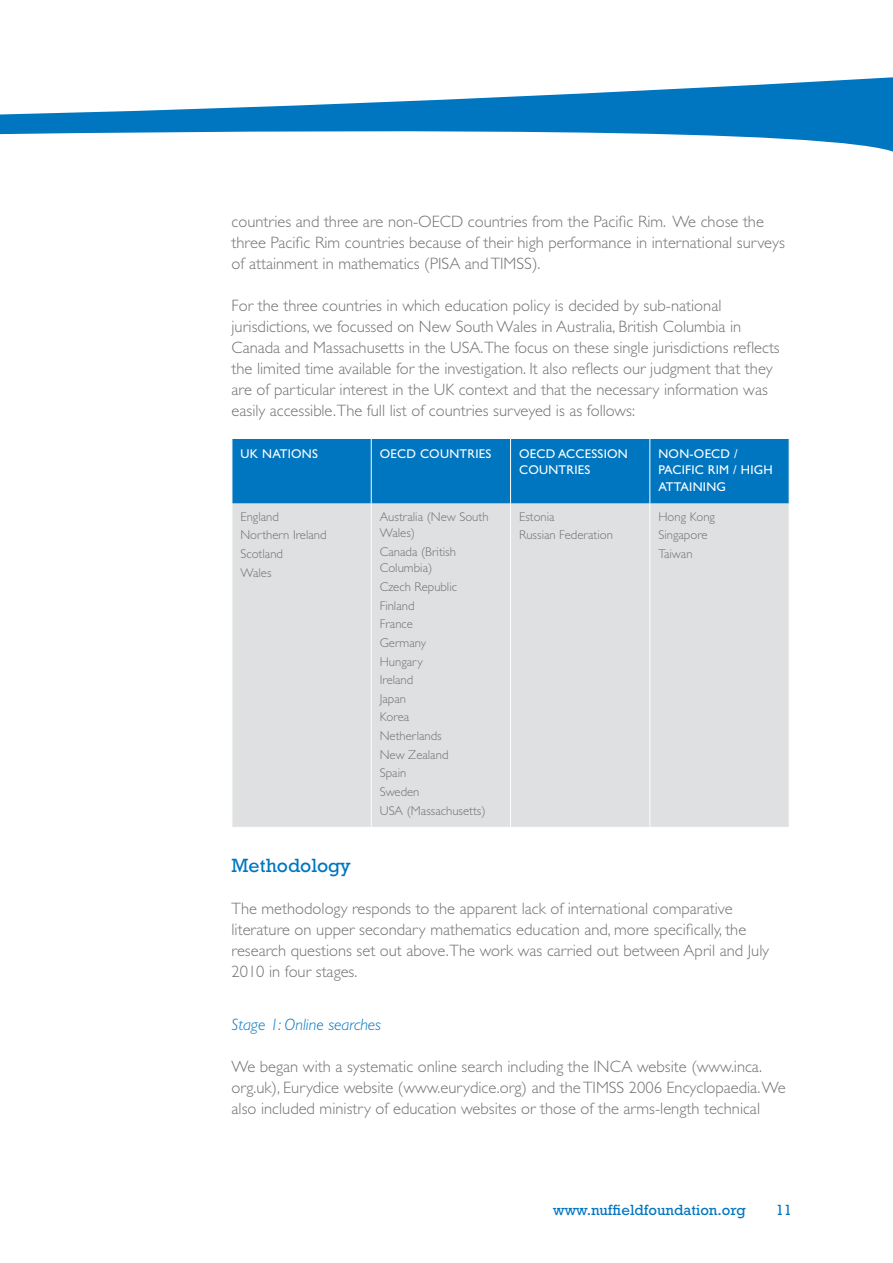
<style>
.page{position:relative;width:893px;height:1263px;background:#fff}
.page>*{position:absolute;margin:0;border:0;box-sizing:border-box;transform-origin:0 0}
.t1{font:19.5px "Rockwell Std";color:#0076c0}
.t2{font:300 16.5px/21px "Gill Sans Std";color:#717275}
.t3{font:italic 300 16.5px "Gill Sans Std";color:#0076c0}
.t4{font:15px "Rockwell Std";color:#0076c0}
.t5{font:300 12.75px/18.6px "Gill Sans Std";color:#717275}
.t6{font:12.75px/16.5px "Gill Sans Std";letter-spacing:.02em;color:#fff}
</style>
<div class="page">
<svg style="left:0;top:77px;width:893px;height:75px"></svg>
<div style="left:233px;top:439px;width:556px;height:65px;background:#0076c0"></div>
<div style="left:233px;top:504px;width:556px;height:323px;background:#dfe0e1"></div>
<hr style="left:649px;top:439px;width:1px;height:65px;background:#fff">
<hr style="left:371px;top:504px;width:1px;height:323px;background:#fff">
<hr style="left:510px;top:504px;width:1px;height:323px;background:#fff">
<hr style="left:649px;top:504px;width:1px;height:323px;background:#fff">
<hr style="left:371px;top:439px;width:1px;height:65px;background:#fff">
<hr style="left:510px;top:439px;width:1px;height:65px;background:#fff">
<p class="t2" style="left:232px;top:211px;width:555px">countries and three are non-OECD countries from the Pacific Rim. We chose the three Pacific Rim countries because of their high performance in international surveys of attainment in mathematics (PISA and TIMSS).</p>
<p class="t2" style="left:232px;top:295px;width:550px">For the three countries in which education policy is decided by sub-national jurisdictions, we focussed on New South Wales in Australia, British Columbia in Canada and Massachusetts in the USA.The focus on these single jurisdictions reflects the limited time available for the investigation. It also reflects our judgment that they are of particular interest in the UK context and that the necessary information was easily accessible.The full list of countries surveyed is as follows:</p>
<p class="t6" style="left:240px;top:445px;width:79px">UK NATIONS</p>
<p class="t6" style="left:380px;top:445px;width:69px">OECD COUNTRIE</p>
<p class="t6" style="left:486px;top:445px;width:7px">S</p>
<p class="t6" style="left:519px;top:445px;width:57px">OECD ACCE</p>
<p class="t6" style="left:591px;top:445px;width:34px">SSION</p>
<p class="t6" style="left:519px;top:462px;width:29px">COUNTRIE</p>
<p class="t6" style="left:585px;top:462px;width:7px">S</p>
<p class="t6" style="left:658px;top:445px;width:81px">NON-OECD /<br>PACIFIC</p>
<p class="t6" style="left:708px;top:462px;width:64px">RIM / HIGH</p>
<p class="t6" style="left:658px;top:478px;width:9px">ATTAININ</p>
<p class="t6" style="left:717px;top:478px;width:11px">G</p>
<p class="t5" style="left:240px;top:507px;width:88px">England<br>Northern Ireland<br>Scotland<br>Wales</p>
<p class="t5" style="left:380px;top:508px;width:110px;line-height:16.5px">Australia (New South<br>Wales)</p>
<p class="t5" style="left:380px;top:543px;width:78px;line-height:16.5px">Canada (British<br>Columbia)</p>
<p class="t5" style="left:380px;top:578px;width:107px">Czech Republic<br>Finland<br>France<br>Germany<br>Hungary<br>Ireland<br>Japan<br>Korea<br>Netherlands<br>New Zealand<br>Spain<br>Sweden<br>USA (Massachusetts)</p>
<p class="t5" style="left:519px;top:507px;width:95px">Estonia<br>Russian Federation</p>
<p class="t5" style="left:658px;top:507px;width:58px">Hong Kong<br>Singapore<br>Taiwan</p>
<p class="t1" style="left:232px;top:854px;width:121px">Methodology</p>
<p class="t2" style="left:232px;top:898px;width:539px">The methodology responds to the apparent lack of international comparative literature on upper secondary mathematics education and, more specifically, the research questions set out above.The work was carried out between April and July 2010 in four stages.</p>
<p class="t3" style="left:232px;top:1015px;width:151px">Stage 1: Online searches</p>
<p class="t2" style="left:232px;top:1056px;width:556px">We began with a systematic online search including the INCA website (www.inca. org.uk), Eurydice website (www.eurydice.org) and the TIMSS 2006 Encyclopaedia. We also included ministry of education websites or those of the arms-length technical</p>
<p class="t4" style="left:553px;top:1201px;width:194px">www.nuffieldfoundation.org</p>
<p class="t4" style="left:776px;top:1201px;width:18px">11</p>
</div>
